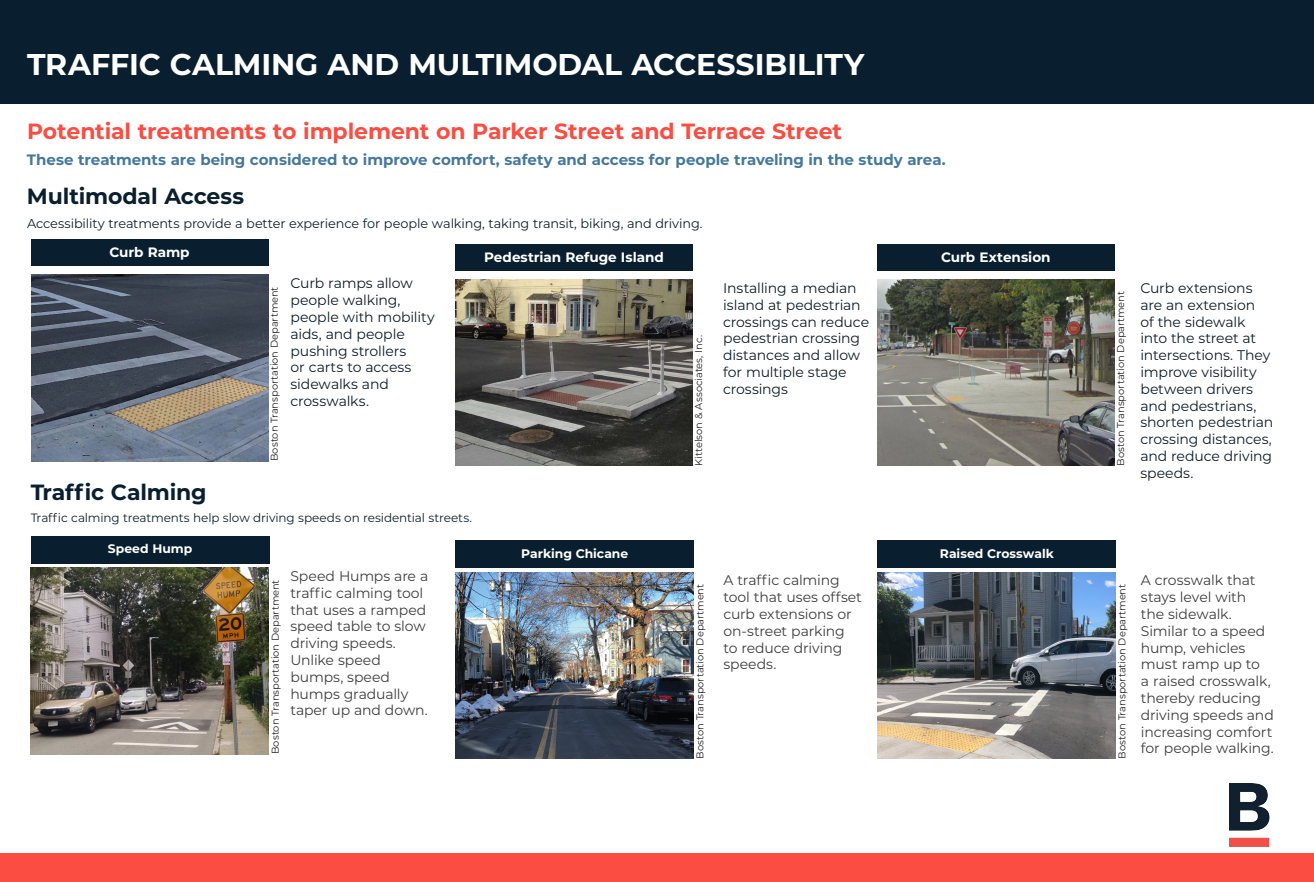
<style>
.page{position:relative;width:1314px;height:882px;background:#fff}
.page>*{position:absolute;margin:0;border:0;box-sizing:border-box;transform-origin:0 0}
.t1{font:700 30px "Montserrat";letter-spacing:-.005em;color:#fff}
.t2{font:700 22px "Montserrat";letter-spacing:-.005em;color:#fb4d42}
.dk_blue_caption{font:700 22px "Montserrat";letter-spacing:-.005em;color:#091f2f}
.t3{font:700 15px "Montserrat";color:#45789c}
.t4{font:14px/16.8px "Montserrat";letter-spacing:-.01em;color:#0e1c2a}
.t5{font:14px/16.8px "Montserrat";letter-spacing:-.01em;color:#3e3e3f}
.t6{font:700 13.6px "Montserrat";color:#fff}
.dk_blue_caption-2{font:12.85px "Montserrat";letter-spacing:-.01em;color:#0f1f2d}
.t7{font:700 12.35px "Montserrat";color:#fff}
.dk_blue_caption-3{font:12px "Montserrat";letter-spacing:-.01em;color:#0f1f2d}
.photo_credit{font:9.9px "Montserrat";letter-spacing:-.005em;color:#231f20}
</style>
<div class="page">
<div style="left:0;top:0;width:1314px;height:103px;background:#091f2f"></div>
<div style="left:0;top:854px;width:1314px;height:28px;background:#fb4d42"></div>
<img style="left:1229px;top:784px;width:41px;height:62px">
<div style="left:31px;top:536px;width:238px;height:27px;background:#091f2f"></div>
<img style="left:31px;top:568px;width:237px;height:186px">
<div style="left:456px;top:541px;width:238px;height:27px;background:#091f2f"></div>
<img style="left:456px;top:572px;width:237px;height:187px">
<div style="left:878px;top:541px;width:238px;height:27px;background:#091f2f"></div>
<img style="left:878px;top:572px;width:237px;height:187px">
<img style="left:31px;top:275px;width:237px;height:186px">
<div style="left:31px;top:239px;width:237px;height:27px;background:#091f2f"></div>
<img style="left:455px;top:279px;width:238px;height:187px">
<div style="left:455px;top:244px;width:238px;height:27px;background:#091f2f"></div>
<img style="left:877px;top:279px;width:237px;height:187px">
<div style="left:877px;top:244px;width:237px;height:27px;background:#091f2f"></div>
<p class="t1" style="left:27px;top:43px;width:839px">TRAFFIC CALMING AND MULTIMODAL ACCESSIBILITY</p>
<p class="t2" style="left:27px;top:116px;width:817px">Potential treatments to implement on Parker Street and Terrace Street</p>
<p class="t3" style="left:27px;top:149px;width:920px">These treatments are being considered to improve comfort, safety and access for people traveling in the study area.</p>
<p class="dk_blue_caption" style="left:27px;top:181px;width:219px">Multimodal Access</p>
<p class="dk_blue_caption-2" style="left:27px;top:214px;width:677px">Accessibility treatments provide a better experience for people walking, taking transit, biking, and driving.</p>
<p class="t6" style="left:109px;top:243px;width:82px">Curb Ramp</p>
<p class="dk_blue_caption" style="left:31px;top:476px;width:177px">Traffic Calming</p>
<p class="photo_credit" style="left:267px;top:461px;width:176px;rotate:-90deg">Boston Transportation Department</p>
<p class="t4" style="left:291px;top:275px;width:146px">Curb ramps allow people walking, people with mobility aids, and people pushing strollers<br>or carts to access sidewalks and crosswalks.</p>
<p class="dk_blue_caption-3" style="left:31px;top:509px;width:443px">Traffic calming treatments help slow driving speeds on residential streets.</p>
<p class="t7" style="left:108px;top:540px;width:86px">Speed Hump</p>
<p class="photo_credit" style="left:268px;top:754px;width:176px;rotate:-90deg">Boston Transportation Department</p>
<p class="t5" style="left:290px;top:567px;width:139px">Speed Humps are a traffic calming tool that uses a ramped speed table to slow driving speeds.<br>Unlike speed bumps, speed humps gradually taper up and down.</p>
<p class="t6" style="left:484px;top:247px;width:181px">Pedestrian Refuge Island</p>
<p class="t7" style="left:521px;top:544px;width:108px">Parking Chicane</p>
<p class="photo_credit" style="left:692px;top:466px;width:132px;rotate:-90deg">Kittelson &amp; Associates, Inc.</p>
<p class="photo_credit" style="left:693px;top:759px;width:176px;rotate:-90deg">Boston Transportation Department</p>
<p class="t6" style="left:941px;top:247px;width:111px">Curb Extension</p>
<p class="t4" style="left:723px;top:279px;width:147px">Installing a median island at pedestrian crossings can reduce pedestrian crossing distances and allow for multiple stage crossings</p>
<p class="photo_credit" style="left:1114px;top:466px;width:176px;rotate:-90deg">Boston Transportation Department</p>
<p class="t5" style="left:723px;top:572px;width:140px">A traffic calming tool that uses offset curb extensions or on-street parking to reduce driving speeds.</p>
<p class="t7" style="left:940px;top:544px;width:116px">Raised Crosswalk</p>
<p class="photo_credit" style="left:1115px;top:759px;width:176px;rotate:-90deg">Boston Transportation Department</p>
<p class="t4" style="left:1140px;top:279px;width:134px">Curb extensions are an extension<br>of the sidewalk into the street at intersections. They improve visibility between drivers and pedestrians, shorten pedestrian crossing distances, and reduce driving speeds.</p>
<p class="t5" style="left:1141px;top:572px;width:134px">A crosswalk that stays level with<br>the sidewalk.<br>Similar to a speed hump, vehicles must ramp up to<br>a raised crosswalk, thereby reducing driving speeds and increasing comfort for people walking.</p>
</div>
